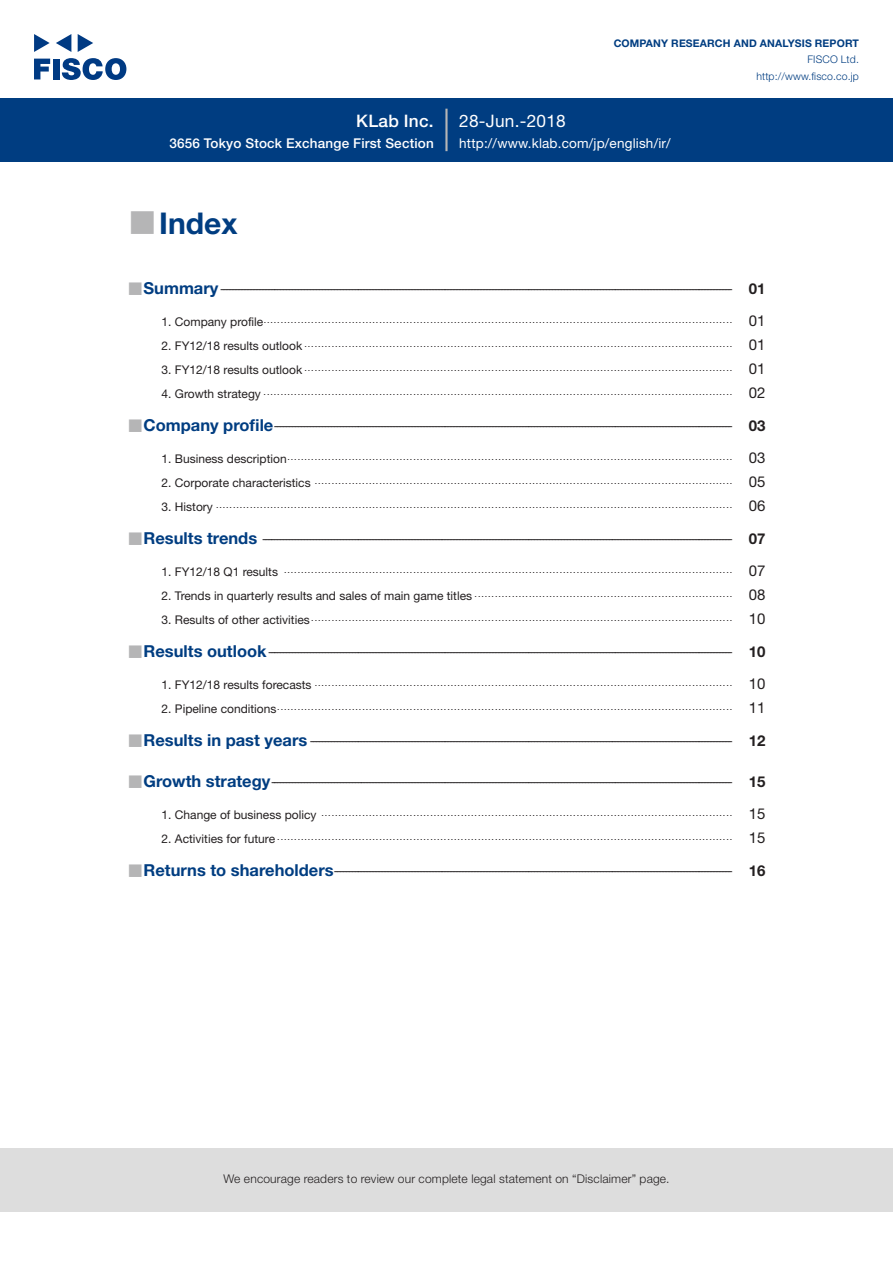
<style>
.page{position:relative;width:893px;height:1263px;background:#fff}
.page>*{position:absolute;margin:0;border:0;box-sizing:border-box;transform-origin:0 0}
.t1{font:700 30px "Helvetica Neue LT Std";color:#003d81}
.t2{font:17.25px "Helvetica Neue LT Std";letter-spacing:.015em;color:#fff}
.t3{font:500 17.25px "Helvetica Neue LT Std";letter-spacing:.015em;color:#fff}
.t4{font:700 16.5px "Helvetica Neue LT Std";color:#003d81}
.t5{font:15px "Helvetica Neue LT Std";color:#231f20}
.t6{font:700 15px "Helvetica Neue LT Std";color:#231f20}
.t7{font:13.5px "Helvetica Neue LT Std";letter-spacing:.015em;color:#fff}
.t8{font:500 13.5px "Helvetica Neue LT Std";letter-spacing:.015em;color:#fff}
.t9{font:12px "Helvetica Neue LT Std";color:#231f20}
.t10{font:300 12px "Helvetica Neue LT Std";letter-spacing:.015em;color:#231f20}
.t11{font:700 10.5px "Helvetica Neue LT Std";letter-spacing:.015em;color:#003d81}
.t12{font:300 10.5px/16.5px "Helvetica Neue LT Std";letter-spacing:.015em;color:#003d81;text-align:right}
.t13{font:9px "Helvetica Neue LT Std";color:#231f20}
.s1{font-family:"Hiragino UD Sans F Std N W6";font-weight:400;color:#b5b5b6}
.s2{font-family:"Hiragino UD Sans Std W6";font-weight:400;color:#b5b5b6}
</style>
<div class="page">
<div style="left:0;top:1148px;width:893px;height:64px;background:#ddd"></div>
<svg style="left:34px;top:59px;width:16px;height:20px"></svg>
<div style="left:53px;top:59px;width:6px;height:20px;background:#003a83"></div>
<svg style="left:62px;top:58px;width:64px;height:22px"></svg>
<svg style="left:34px;top:34px;width:16px;height:18px"></svg>
<svg style="left:78px;top:34px;width:15px;height:18px"></svg>
<svg style="left:56px;top:34px;width:15px;height:18px"></svg>
<div style="left:0;top:98px;width:893px;height:64px;background:#003d81"></div>
<hr style="left:445px;top:109px;width:3px;height:42px;background:#b5b5b6">
<h2 class="t3" style="left:356px;top:110px;width:79px">KLab Inc.</h2>
<h3 class="t8" style="left:169px;top:135px;width:266px">3656 Tokyo Stock Exchange First Section</h3>
<p class="t1" style="left:128px;top:204px;width:112px"><span class="s1">■</span>Index</p>
<h2 class="t2" style="left:459px;top:110px;width:108px">28-Jun.-2018</h2>
<p class="t11" style="left:614px;top:37px;width:247px">COMPANY RESEARCH AND ANALYSIS REPORT</p>
<p class="t12" style="left:756px;top:51px;width:104px">FISCO Ltd. http://www.fisco.co j p.</p>
<p class="t7" style="left:459px;top:135px;width:213px">http://www.klab.com j p/ /english /i r/</p>
<p class="t4" style="left:127px;top:278px;width:93px"><span class="s2">■</span>Summary</p>
<p class="t9" style="left:220px;top:281px;width:514px">---------------------------------------------------------------------------------------------------------------------------------------------------------------------------</p>
<p class="t9" style="left:162px;top:314px;width:103px">1. Company profile</p>
<p class="t13" style="left:264px;top:314px;width:470px">..........................................................................................................................................</p>
<p class="t9" style="left:162px;top:338px;width:142px">2. FY12/18 results outlook</p>
<p class="t13" style="left:304px;top:338px;width:429px">..............................................................................................................................</p>
<p class="t9" style="left:162px;top:362px;width:142px">3. FY12/18 results outlook</p>
<p class="t13" style="left:304px;top:362px;width:429px">..............................................................................................................................</p>
<p class="t9" style="left:162px;top:386px;width:101px">4. Growth strategy</p>
<p class="t13" style="left:264px;top:386px;width:470px">..........................................................................................................................................</p>
<p class="t4" style="left:127px;top:415px;width:148px"><span class="s2">■</span>Company profile</p>
<p class="t9" style="left:274px;top:418px;width:460px">---------------------------------------------------------------------------------------------------------------------------------------------------------</p>
<p class="t9" style="left:162px;top:451px;width:127px">1. Business description</p>
<p class="t13" style="left:287px;top:451px;width:446px">...................................................................................................................................</p>
<p class="t9" style="left:162px;top:475px;width:151px">2. Corporate characteristics</p>
<p class="t13" style="left:315px;top:475px;width:419px">...........................................................................................................................</p>
<p class="t9" style="left:162px;top:499px;width:53px">3. History</p>
<p class="t13" style="left:216px;top:499px;width:518px">........................................................................................................................................................</p>
<p class="t4" style="left:127px;top:528px;width:131px"><span class="s2">■</span>Results trends</p>
<p class="t9" style="left:262px;top:531px;width:472px">-------------------------------------------------------------------------------------------------------------------------------------------------------------</p>
<p class="t9" style="left:162px;top:564px;width:118px">1. FY12/18 Q1 results</p>
<p class="t13" style="left:284px;top:564px;width:450px">....................................................................................................................................</p>
<p class="t9" style="left:162px;top:588px;width:312px">2. Trends in quarterly results and sales of main game titles</p>
<p class="t13" style="left:475px;top:588px;width:259px">............................................................................</p>
<p class="t9" style="left:162px;top:612px;width:150px">3. Results of other activities</p>
<p class="t13" style="left:311px;top:612px;width:422px">............................................................................................................................</p>
<p class="t4" style="left:127px;top:641px;width:141px"><span class="s2">■</span>Results outlook</p>
<p class="t9" style="left:268px;top:644px;width:466px">-----------------------------------------------------------------------------------------------------------------------------------------------------------</p>
<p class="t9" style="left:162px;top:677px;width:152px">1. FY12/18 results forecasts</p>
<p class="t13" style="left:315px;top:677px;width:419px">...........................................................................................................................</p>
<p class="t9" style="left:162px;top:701px;width:116px">2. Pipeline conditions</p>
<p class="t13" style="left:277px;top:701px;width:456px">......................................................................................................................................</p>
<p class="t4" style="left:127px;top:730px;width:182px"><span class="s2">■</span>Results in past years</p>
<p class="t9" style="left:310px;top:733px;width:424px">---------------------------------------------------------------------------------------------------------------------------------------------</p>
<p class="t4" style="left:127px;top:771px;width:145px"><span class="s2">■</span>Growth strategy</p>
<p class="t9" style="left:271px;top:774px;width:463px">----------------------------------------------------------------------------------------------------------------------------------------------------------</p>
<p class="t9" style="left:162px;top:807px;width:156px">1. Change of business policy</p>
<p class="t13" style="left:321px;top:807px;width:412px">.........................................................................................................................</p>
<p class="t9" style="left:162px;top:831px;width:115px">2. Activities for future</p>
<p class="t13" style="left:277px;top:831px;width:456px">......................................................................................................................................</p>
<p class="t4" style="left:127px;top:860px;width:208px"><span class="s2">■</span>Returns to shareholders</p>
<p class="t9" style="left:334px;top:863px;width:401px">-------------------------------------------------------------------------------------------------------------------------------------</p>
<p class="t6" style="left:749px;top:279px;width:18px">01</p>
<p class="t5" style="left:749px;top:311px;width:18px">01</p>
<p class="t5" style="left:749px;top:335px;width:18px">01</p>
<p class="t5" style="left:749px;top:359px;width:18px">01</p>
<p class="t5" style="left:749px;top:383px;width:18px">02</p>
<p class="t6" style="left:749px;top:416px;width:18px">03</p>
<p class="t5" style="left:749px;top:448px;width:18px">03</p>
<p class="t5" style="left:749px;top:472px;width:18px">05</p>
<p class="t5" style="left:749px;top:496px;width:18px">06</p>
<p class="t6" style="left:749px;top:529px;width:18px">07</p>
<p class="t5" style="left:749px;top:561px;width:18px">07</p>
<p class="t5" style="left:749px;top:585px;width:18px">08</p>
<p class="t5" style="left:749px;top:609px;width:18px">10</p>
<p class="t6" style="left:749px;top:642px;width:18px">10</p>
<p class="t5" style="left:749px;top:674px;width:18px">10</p>
<p class="t5" style="left:749px;top:698px;width:18px">11</p>
<p class="t6" style="left:749px;top:731px;width:18px">12</p>
<p class="t6" style="left:749px;top:772px;width:18px">15</p>
<p class="t5" style="left:749px;top:804px;width:18px">15</p>
<p class="t5" style="left:749px;top:828px;width:18px">15</p>
<p class="t6" style="left:749px;top:861px;width:18px">16</p>
<h3 class="t10" style="left:223px;top:1171px;width:448px">We encourage readers to review our complete legal statement on “Disclaimer” page.</h3>
</div>
